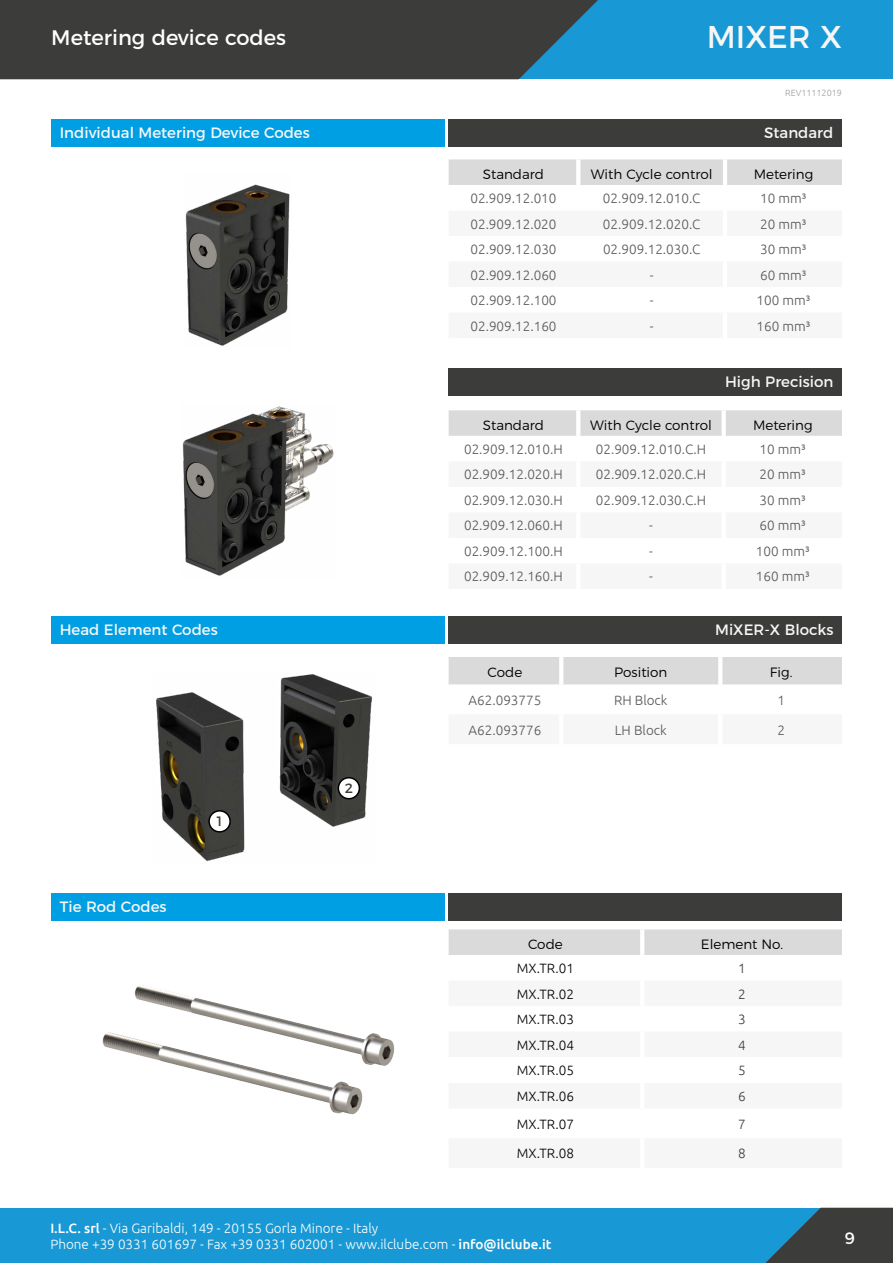
<style>
.page{position:relative;width:893px;height:1263px;background:#fff}
.page>*{position:absolute;margin:0;border:0;box-sizing:border-box;transform-origin:0 0}
.t1{font:31.5px "Montserrat";color:#f6f6f6}
.t2{font:21px "Montserrat";color:#fff}
.t3{font:16.5px "Montserrat";color:#fff}
.t4{font:15px "Montserrat";color:#f6f6f6}
.t5{font:300 13.5px "Ubuntu";color:#575756}
.t6{font:300 13.5px/16.2px "Ubuntu";color:#fff}
.t7{font:300 13.5px "Montserrat";color:#000}
.t8{font:300 13.5px "Ubuntu";color:#000}
.t9{font:300 13.5px "Ubuntu";color:#3c3c3b}
.t10{font:13.5px "Montserrat";color:#3c3c3b}
.t11{font:300 9px "Ubuntu";color:#9d9d9c}
.s1{font-weight:500}
</style>
<div class="page">
<div style="left:0;top:0;width:893px;height:79px;background:#1899d6"></div>
<svg style="left:0;top:0;width:598px;height:79px;background:#384348"></svg>
<div style="left:0;top:1208px;width:893px;height:55px;background:#1899d6"></div>
<svg style="left:765px;top:1208px;width:128px;height:55px"></svg>
<img style="left:156px;top:674px;width:216px;height:187px">
<div style="left:209px;top:811px;width:21px;height:21px;background:#fff;border-radius:50%"></div>
<div style="left:208px;top:810px;width:23px;height:22px;border:2px solid #000;border-radius:50%"></div>
<div style="left:338px;top:778px;width:21px;height:21px;background:#fff;border-radius:50%"></div>
<div style="left:338px;top:777px;width:22px;height:22px;border:2px solid #000;border-radius:50%"></div>
<img style="left:182px;top:406px;width:152px;height:170px">
<img style="left:185px;top:184px;width:105px;height:162px">
<img style="left:103px;top:985px;width:291px;height:130px">
<div style="left:51px;top:25px;width:359px;height:30px;background:#3c3c3b"></div>
<div style="left:449px;top:929px;width:393px;height:26px;background:#dadada"></div>
<hr style="left:640px;top:929px;width:4px;height:26px;background:#fff">
<div style="left:449px;top:657px;width:393px;height:28px;background:#dadada"></div>
<hr style="left:559px;top:657px;width:4px;height:28px;background:#fff">
<hr style="left:718px;top:657px;width:4px;height:28px;background:#fff">
<div style="left:449px;top:410px;width:393px;height:26px;background:#dadada"></div>
<hr style="left:576px;top:410px;width:4px;height:26px;background:#fff">
<hr style="left:722px;top:410px;width:4px;height:26px;background:#fff">
<div style="left:449px;top:159px;width:393px;height:26px;background:#dadada"></div>
<hr style="left:576px;top:159px;width:4px;height:26px;background:#fff">
<hr style="left:723px;top:159px;width:4px;height:26px;background:#fff">
<div style="left:51px;top:893px;width:393px;height:28px;background:#009fe3"></div>
<div style="left:51px;top:617px;width:393px;height:27px;background:#009fe3"></div>
<div style="left:51px;top:119px;width:393px;height:28px;background:#009fe3"></div>
<div style="left:449px;top:893px;width:393px;height:28px;background:#3c3c3b"></div>
<div style="left:449px;top:617px;width:393px;height:27px;background:#3c3c3b"></div>
<div style="left:449px;top:368px;width:393px;height:27px;background:#3c3c3b"></div>
<div style="left:449px;top:119px;width:393px;height:28px;background:#3c3c3b"></div>
<h2 class="t2" style="left:51px;top:21px;width:159px">Codic dosatori</h2>
<h1 class="t1" style="left:707px;top:11px;width:137px">MIXER X</h1>
<h2 class="t2" style="left:51px;top:21px;width:236px">Metering device codes</h2>
<p class="t4" style="left:60px;top:120px;width:252px">Individual Metering Device Codes</p>
<p class="t4" style="left:60px;top:618px;width:160px">Head Element Codes</p>
<p class="t4" style="left:60px;top:894px;width:108px">Tie Rod Codes</p>
<p class="t10" style="left:215px;top:810px;width:10px">1</p>
<p class="t10" style="left:345px;top:777px;width:10px">2</p>
<p class="t11" style="left:785px;top:88px;width:58px">REV11112019</p>
<p class="t4" style="left:764px;top:120px;width:71px">Standard</p>
<p class="t7" style="left:483px;top:163px;width:63px">Standard</p>
<p class="t7" style="left:591px;top:163px;width:123px">With Cycle control</p>
<p class="t7" style="left:754px;top:163px;width:61px">Metering</p>
<p class="t5" style="left:470px;top:190px;width:88px">02.909.12.010</p>
<p class="t5" style="left:603px;top:190px;width:99px">02.909.12.010.C</p>
<p class="t5" style="left:760px;top:190px;width:48px">10 mm³</p>
<p class="t5" style="left:470px;top:216px;width:88px">02.909.12.020</p>
<p class="t5" style="left:603px;top:216px;width:99px">02.909.12.020.C</p>
<p class="t5" style="left:760px;top:216px;width:48px">20 mm³</p>
<p class="t5" style="left:470px;top:241px;width:88px">02.909.12.030</p>
<p class="t5" style="left:603px;top:241px;width:99px">02.909.12.030.C</p>
<p class="t5" style="left:760px;top:241px;width:48px">30 mm³</p>
<p class="t5" style="left:470px;top:267px;width:88px">02.909.12.060</p>
<p class="t5" style="left:650px;top:267px;width:5px">-</p>
<p class="t5" style="left:760px;top:267px;width:48px">60 mm³</p>
<p class="t5" style="left:470px;top:292px;width:88px">02.909.12.100</p>
<p class="t5" style="left:650px;top:292px;width:5px">-</p>
<p class="t5" style="left:756px;top:292px;width:56px">100 mm³</p>
<p class="t5" style="left:470px;top:318px;width:88px">02.909.12.160</p>
<p class="t5" style="left:650px;top:318px;width:5px">-</p>
<p class="t5" style="left:756px;top:318px;width:56px">160 mm³</p>
<p class="t4" style="left:725px;top:369px;width:110px">High Precision</p>
<p class="t7" style="left:483px;top:414px;width:63px">Standard</p>
<p class="t7" style="left:590px;top:414px;width:123px">With Cycle control</p>
<p class="t7" style="left:753px;top:414px;width:61px">Metering</p>
<p class="t5" style="left:464px;top:441px;width:100px">02.909.12.010.H</p>
<p class="t5" style="left:596px;top:441px;width:112px">02.909.12.010.C.H</p>
<p class="t5" style="left:760px;top:441px;width:48px">10 mm³</p>
<p class="t5" style="left:464px;top:466px;width:100px">02.909.12.020.H</p>
<p class="t5" style="left:596px;top:466px;width:112px">02.909.12.020.C.H</p>
<p class="t5" style="left:760px;top:466px;width:48px">20 mm³</p>
<p class="t5" style="left:464px;top:492px;width:100px">02.909.12.030.H</p>
<p class="t5" style="left:596px;top:492px;width:112px">02.909.12.030.C.H</p>
<p class="t5" style="left:760px;top:492px;width:48px">30 mm³</p>
<p class="t5" style="left:464px;top:517px;width:100px">02.909.12.060.H</p>
<p class="t5" style="left:649px;top:517px;width:5px">-</p>
<p class="t5" style="left:760px;top:517px;width:48px">60 mm³</p>
<p class="t5" style="left:464px;top:543px;width:100px">02.909.12.100.H</p>
<p class="t5" style="left:649px;top:543px;width:5px">-</p>
<p class="t5" style="left:756px;top:543px;width:56px">100 mm³</p>
<p class="t5" style="left:464px;top:568px;width:100px">02.909.12.160.H</p>
<p class="t5" style="left:649px;top:568px;width:5px">-</p>
<p class="t5" style="left:756px;top:568px;width:56px">160 mm³</p>
<p class="t4" style="left:715px;top:618px;width:120px">MiXER-X Blocks</p>
<p class="t7" style="left:488px;top:662px;width:36px">Code</p>
<p class="t7" style="left:614px;top:662px;width:55px">Position</p>
<p class="t7" style="left:770px;top:662px;width:24px">Fig.</p>
<p class="t5" style="left:468px;top:692px;width:74px">A62.093775</p>
<p class="t5" style="left:614px;top:692px;width:55px">RH Block</p>
<p class="t5" style="left:777px;top:692px;width:9px">1</p>
<p class="t5" style="left:468px;top:722px;width:74px">A62.093776</p>
<p class="t5" style="left:615px;top:722px;width:53px">LH Block</p>
<p class="t5" style="left:777px;top:722px;width:9px">2</p>
<p class="t7" style="left:528px;top:933px;width:36px">Code</p>
<p class="t7" style="left:701px;top:933px;width:84px">Element No.</p>
<p class="t8" style="left:517px;top:960px;width:59px">MX.TR.01</p>
<p class="t9" style="left:738px;top:960px;width:9px">1</p>
<p class="t8" style="left:517px;top:985px;width:59px">MX.TR.02</p>
<p class="t9" style="left:738px;top:985px;width:9px">2</p>
<p class="t8" style="left:517px;top:1011px;width:59px">MX.TR.03</p>
<p class="t9" style="left:738px;top:1011px;width:9px">3</p>
<p class="t8" style="left:517px;top:1036px;width:59px">MX.TR.04</p>
<p class="t9" style="left:738px;top:1036px;width:9px">4</p>
<p class="t8" style="left:517px;top:1062px;width:59px">MX.TR.05</p>
<p class="t9" style="left:738px;top:1062px;width:9px">5</p>
<p class="t8" style="left:517px;top:1088px;width:59px">MX.TR.06</p>
<p class="t9" style="left:738px;top:1088px;width:9px">6</p>
<p class="t8" style="left:517px;top:1116px;width:59px">MX.TR.07</p>
<p class="t9" style="left:738px;top:1116px;width:9px">7</p>
<p class="t8" style="left:517px;top:1145px;width:59px">MX.TR.08</p>
<p class="t9" style="left:738px;top:1145px;width:9px">8</p>
<p class="t6" style="left:50px;top:1220px;width:502px"><span class="s1">I.L.C. srl</span> - Via Garibaldi, 149 - 20155 Gorla Minore - Italy<br>Phone +39 0331 601697 - Fax +39 0331 602001 - www.ilclube.com - <span class="s1">info@ilclube.it</span></p>
<p class="t3" style="left:845px;top:1225px;width:12px">9</p>
</div>
